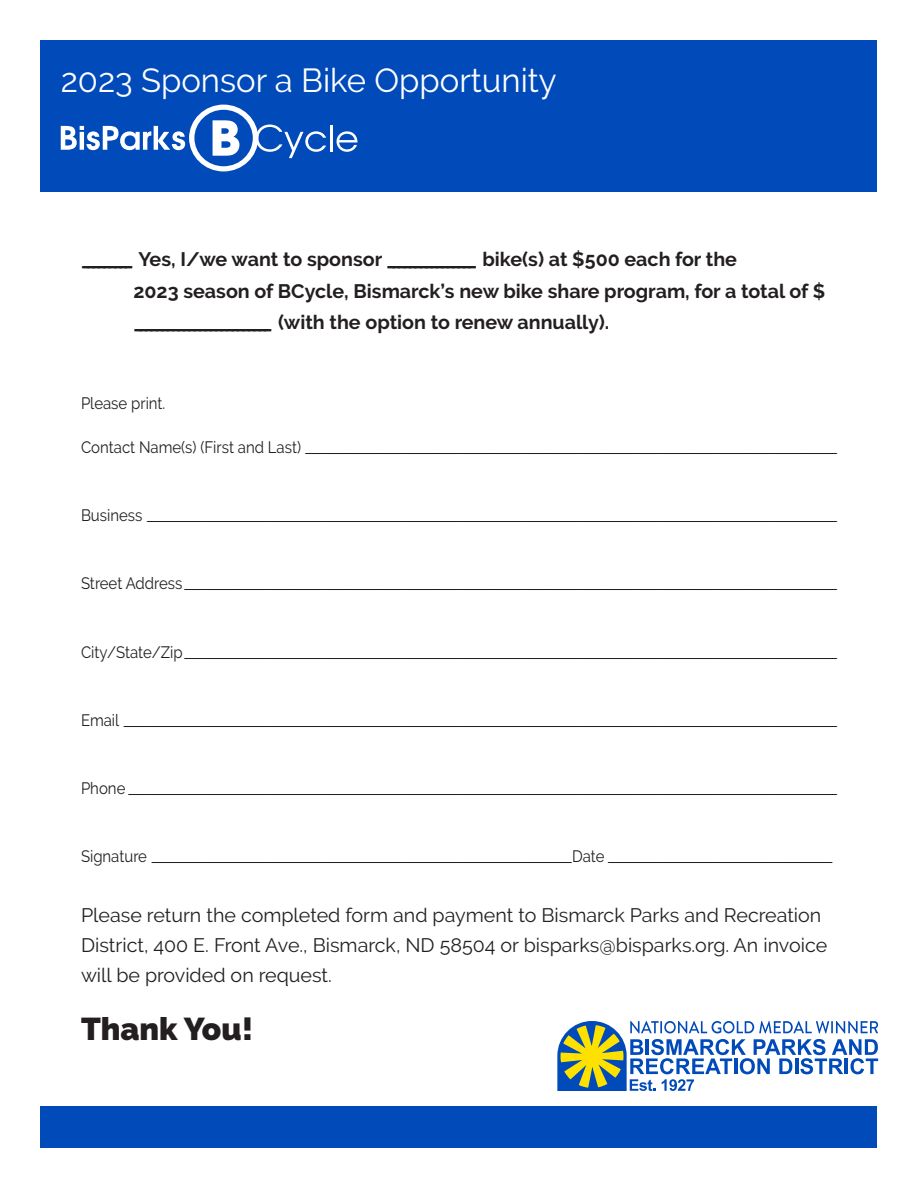
<style>
.page{position:relative;width:918px;height:1188px;background:#fff}
.page>*{position:absolute;margin:0;border:0;box-sizing:border-box;transform-origin:0 0}
.t1{font:33.3px "Raleway";color:#fff}
.Body_Text{font:900 31.5px "Raleway";color:#231f20}
.Body_Text-2{font:700 19.5px/31.5px "Raleway";color:#231f20}
.Body_Text-3{font:19.5px/30px "Raleway";color:#231f20}
.Body_Text-4{font:16.5px "Raleway";color:#231f20;scale:.91 1}
</style>
<div class="page">
<div style="left:40px;top:40px;width:838px;height:152px;background:#004aba"></div>
<svg style="left:61px;top:105px;width:265px;height:66px"></svg>
<hr style="left:330px;top:125px;width:3px;height:26px;background:#fff">
<svg style="left:337px;top:131px;width:20px;height:21px"></svg>
<div style="left:40px;top:1106px;width:838px;height:42px;background:#004aba"></div>
<svg style="left:557px;top:1021px;width:321px;height:70px"></svg>
<p class="t1" style="left:61px;top:61px;width:497px">2023 Sponsor a Bike Opportunity</p>
<p class="Body_Text-2" style="left:134px;top:244px;width:693px;text-indent:-53px">_________ Yes, I/we want to sponsor ________________ bike(s) at $500 each for the<br>2023 season of BCycle, Bismarck’s new bike share program, for a total of $ _________________________ (with the option to renew annually).</p>
<p class="Body_Text-4" style="left:81px;top:393px;width:94px">Please print.</p>
<p class="Body_Text-4" style="left:81px;top:437px;width:834px">C o n t a c t N a m e ( s ) ( F i r s t a n d L a s t ) __________________________________________________________________________________________________________________</p>
<p class="Body_Text-4" style="left:81px;top:506px;width:834px">B u s i n e s s ____________________________________________________________________________________________________________________________________________________</p>
<p class="Body_Text-4" style="left:81px;top:574px;width:834px">S t r e e t A d d r e s s ____________________________________________________________________________________________________________________________________________</p>
<p class="Body_Text-4" style="left:81px;top:642px;width:834px">C i t y / S t a t e / Z i p ____________________________________________________________________________________________________________________________________________</p>
<p class="Body_Text-4" style="left:81px;top:710px;width:834px">E m a i l _________________________________________________________________________________________________________________________________________________________</p>
<p class="Body_Text-4" style="left:81px;top:779px;width:834px">P h o n e ________________________________________________________________________________________________________________________________________________________</p>
<p class="Body_Text-4" style="left:81px;top:847px;width:828px">S i g n a t u r e __________________________________________________________________________________________D a t e ________________________________________________</p>
<p class="Body_Text-3" style="left:81px;top:900px;width:748px">Please return the completed form and payment to Bismarck Parks and Recreation<br>District, 400 E. Front Ave., Bismarck, ND 58504 or bisparks@bisparks.org. An invoice will be provided on request.</p>
<p class="Body_Text" style="left:81px;top:1011px;width:174px">Thank You!</p>
</div>
